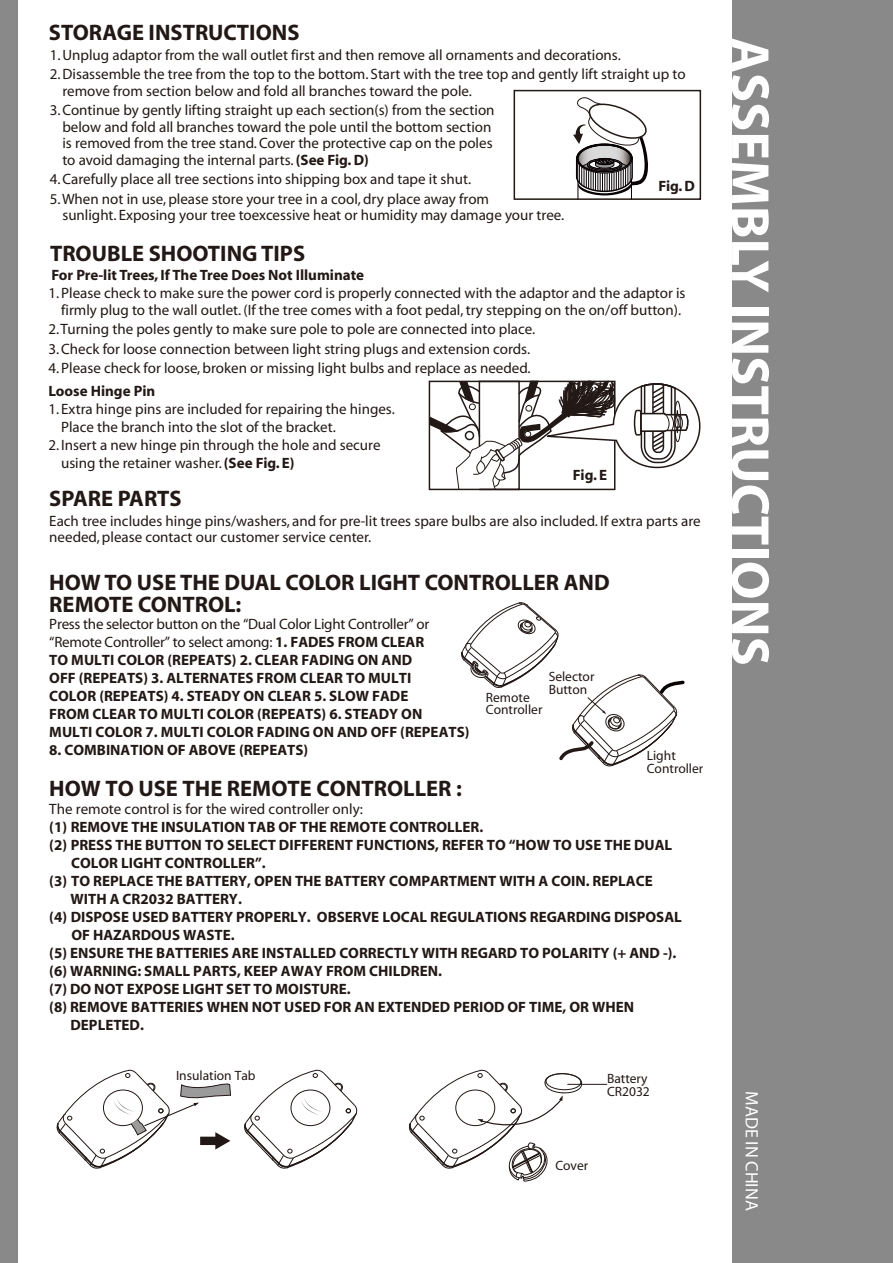
<style>
.page{position:relative;width:893px;height:1263px;background:#fff}
.page>*{position:absolute;margin:0;border:0;box-sizing:border-box;transform-origin:0 0}
.t1{font:700 54px "Myriad";color:#fff}
.t2{font:700 22.5px/22.5px "Myriad";color:#221815}
.t3{font:18px "Myriad";color:#fff}
.t4{font:15px/16.5px "Myriad";color:#221815}
.t5{font:700 15px/18px "Myriad";color:#221815}
.t6{font:13.5px/12.1px "Myriad";color:#221815}
.s1{font-weight:700}
.s2{font-weight:400}
</style>
<div class="page">
<div style="left:732px;top:0;width:161px;height:1263px;background:#898989"></div>
<div style="left:0;top:0;width:17px;height:1263px;background:#898989"></div>
<svg style="left:573px;top:97px;width:76px;height:100px"></svg>
<div style="left:514px;top:90px;width:187px;height:110px;border:2px solid #221815"></div>
<svg style="left:429px;top:380px;width:272px;height:111px"></svg>
<svg style="left:461px;top:602px;width:224px;height:164px"></svg>
<svg style="left:244px;top:1070px;width:113px;height:99px"></svg>
<svg style="left:56px;top:1070px;width:175px;height:99px"></svg>
<hr style="left:568px;top:1084px;width:39px;height:1px;background:#221815">
<svg style="left:409px;top:1070px;width:173px;height:112px"></svg>
<h2 class="t2" style="left:49px;top:22px;width:252px">STORAGE INSTRUCTIONS</h2>
<p class="t4" style="left:50px;top:47px;width:573px">1. Unplug adaptor from the wall outlet first and then remove all ornaments and decorations.</p>
<p class="t4" style="left:62px;top:67px;width:625px;text-indent:-13px">2. Disassemble the tree from the top to the bottom. Start with the tree top and gently lift straight up to remove from section below and fold all branches toward the pole.</p>
<p class="t4" style="left:62px;top:103px;width:434px;text-indent:-13px">3. Continue by gently lifting straight up each section(s) from the section below and fold all branches toward the pole until the bottom section is removed from the tree stand. Cover the protective cap on the poles to avoid damaging the internal parts. <span class="s1">(See Fig. D)</span></p>
<p class="t4" style="left:50px;top:172px;width:423px">4. Carefully place all tree sections into shipping box and tape it shut.</p>
<p class="t4" style="left:62px;top:191px;width:503px;text-indent:-13px">5. When not in use, please store your tree in a cool, dry place away from<br>sunlight. Exposing your tree toexcessive heat or humidity may damage your tree.</p>
<p class="t5" style="left:658px;top:178px;width:38px">Fig. D</p>
<h2 class="t2" style="left:50px;top:243px;width:257px">TROUBLE SHOOTING TIPS</h2>
<p class="t5" style="left:51px;top:266px;width:314px">For Pre-lit Trees, If The Tree Does Not Illuminate</p>
<p class="t4" style="left:48px;top:285px;width:639px;text-align:center">1. Please check to make sure the power cord is properly connected with the adaptor and the adaptor is firmly plug to the wall outlet. (If the tree comes with a foot pedal, try stepping on the on/off button).</p>
<p class="t4" style="left:48px;top:321px;width:488px">2. Turning the poles gently to make sure pole to pole are connected into place.</p>
<p class="t4" style="left:48px;top:341px;width:483px">3. Check for loose connection between light string plugs and extension cords.</p>
<p class="t4" style="left:48px;top:360px;width:484px">4. Please check for loose, broken or missing light bulbs and replace as needed.</p>
<p class="t5" style="left:48px;top:382px;width:108px">Loose Hinge Pin</p>
<p class="t4" style="left:61px;top:400px;width:335px;line-height:18px;text-indent:-13px">1. Extra hinge pins are included for repairing the hinges.<br>Place the branch into the slot of the bracket.</p>
<p class="t4" style="left:61px;top:436px;width:321px;line-height:18px;text-indent:-13px">2. Insert a new hinge pin through the hole and secure using the retainer washer. <span class="s1">(See Fig. E)</span></p>
<p class="t5" style="left:573px;top:466px;width:36px">Fig. E</p>
<h2 class="t2" style="left:49px;top:488px;width:134px">SPARE PARTS</h2>
<p class="t4" style="left:49px;top:513px;width:653px">Each tree includes hinge pins/washers, and for pre-lit trees spare bulbs are also included. If extra parts are needed, please contact our customer service center.</p>
<h2 class="t2" style="left:49px;top:572px;width:562px">HOW TO USE THE DUAL COLOR LIGHT CONTROLLER AND<br>REMOTE CONTROL:</h2>
<p class="t5" style="left:49px;top:615px;width:422px"><span class="s2">Press the selector button on the “Dual Color Light Controller” or “Remote Controller” to select among:</span> 1. FADES FROM CLEAR<br>TO MULTI COLOR (REPEATS) 2. CLEAR FADING ON AND<br>OFF (REPEATS) 3. ALTERNATES FROM CLEAR TO MULTI<br>COLOR (REPEATS) 4. STEADY ON CLEAR 5. SLOW FADE<br>FROM CLEAR TO MULTI COLOR (REPEATS) 6. STEADY ON<br>MULTI COLOR 7. MULTI COLOR FADING ON AND OFF (REPEATS)</p>
<p class="t5" style="left:49px;top:741px;width:260px">8. COMBINATION OF ABOVE (REPEATS)</p>
<p class="t6" style="left:549px;top:671px;width:47px;line-height:12.9px">Selector<br>Button</p>
<p class="t6" style="left:486px;top:692px;width:58px">Remote<br>Controller</p>
<p class="t6" style="left:647px;top:750px;width:58px">Light<br>Controller</p>
<h2 class="t2" style="left:49px;top:777px;width:414px">HOW TO USE THE REMOTE CONTROLLER :</h2>
<p class="t4" style="left:49px;top:801px;width:315px">The remote control is for the wired controller only:</p>
<p class="t5" style="left:49px;top:818px;width:436px">(1) REMOVE THE INSULATION TAB OF THE REMOTE CONTROLLER.</p>
<p class="t5" style="left:49px;top:836px;width:624px">(2) PRESS THE BUTTON TO SELECT DIFFERENT FUNCTIONS, REFER TO “HOW TO USE THE DUAL</p>
<p class="t5" style="left:71px;top:854px;width:196px">COLOR LIGHT CONTROLLER”.</p>
<p class="t5" style="left:49px;top:872px;width:605px">(3) TO REPLACE THE BATTERY, OPEN THE BATTERY COMPARTMENT WITH A COIN. REPLACE</p>
<p class="t5" style="left:71px;top:890px;width:173px">WITH A CR2032 BATTERY.</p>
<p class="t5" style="left:49px;top:908px;width:634px">(4) DISPOSE USED BATTERY PROPERLY. OBSERVE LOCAL REGULATIONS REGARDING DISPOSAL</p>
<p class="t5" style="left:71px;top:926px;width:165px">OF HAZARDOUS WASTE.</p>
<p class="t5" style="left:49px;top:944px;width:629px">(5) ENSURE THE BATTERIES ARE INSTALLED CORRECTLY WITH REGARD TO POLARITY (+ AND -).</p>
<p class="t5" style="left:49px;top:962px;width:394px">(6) WARNING: SMALL PARTS, KEEP AWAY FROM CHILDREN.</p>
<p class="t5" style="left:49px;top:980px;width:303px">(7) DO NOT EXPOSE LIGHT SET TO MOISTURE.</p>
<p class="t5" style="left:49px;top:998px;width:586px">(8) REMOVE BATTERIES WHEN NOT USED FOR AN EXTENDED PERIOD OF TIME, OR WHEN</p>
<p class="t5" style="left:71px;top:1016px;width:75px">DEPLETED.</p>
<p class="t6" style="left:176px;top:1070px;width:81px">Insulation Tab</p>
<p class="t6" style="left:607px;top:1072px;width:44px;line-height:13.5px">Battery<br>CR2032</p>
<p class="t6" style="left:555px;top:1160px;width:34px">Cover</p>
<h1 class="t1" style="left:778px;top:38px;width:630px;rotate:90deg">ASSEMBLY INSTRUCTIONS</h1>
<p class="t3" style="left:761px;top:1091px;width:121px;rotate:90deg">MADE IN CHINA</p>
</div>
